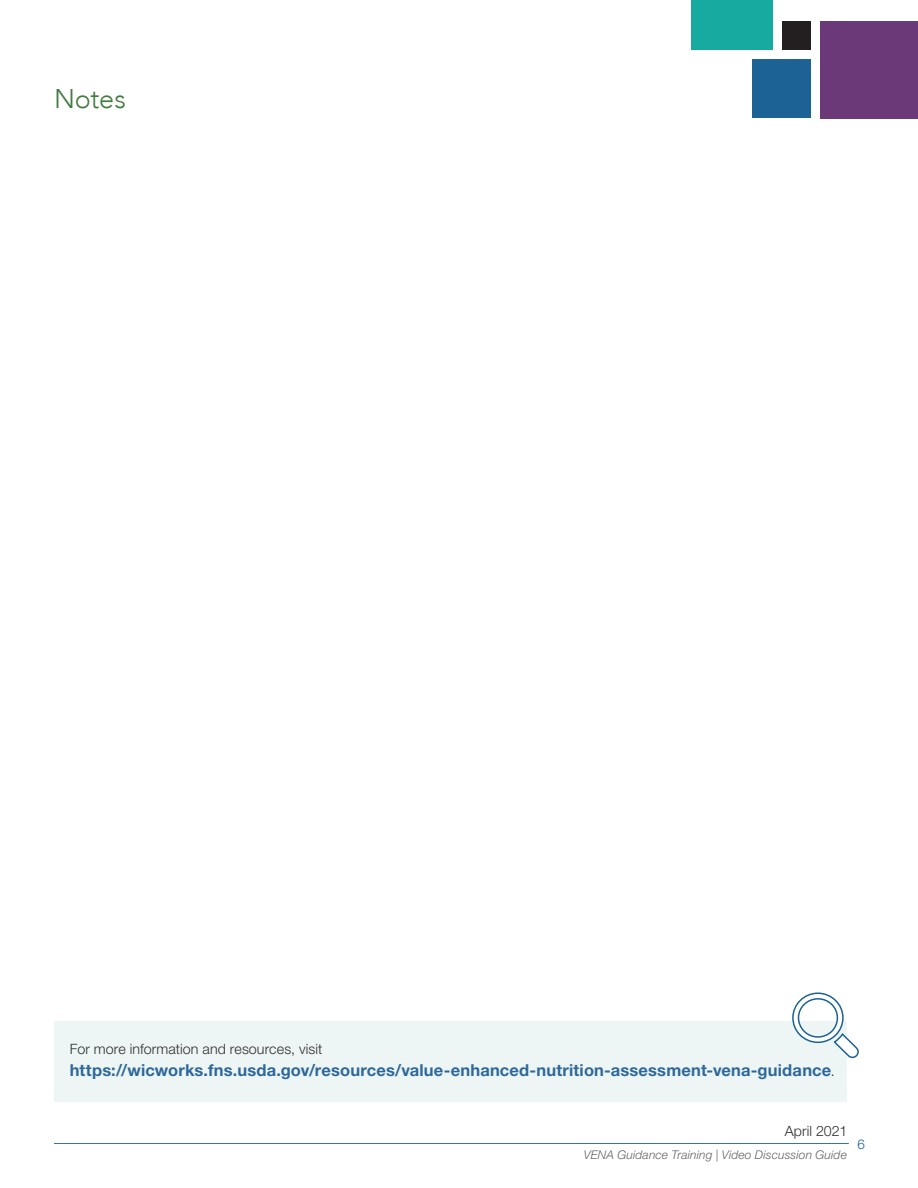
<style>
.page{position:relative;width:918px;height:1188px;background:#fff}
.page>*{position:absolute;margin:0;border:0;box-sizing:border-box;transform-origin:0 0}
.t1{font:300 27px "Avenir";letter-spacing:-.005em;color:#437a40}
.t2{font:700 16.5px "Helvetica Neue LT Std";letter-spacing:.01em;color:#2e689a}
.t3{font:300 14.25px "Helvetica Neue LT Std";letter-spacing:.01em;color:#312f30}
.t4{font:300 13.5px "Helvetica Neue LT Std";color:#1b6194}
.t5{font:italic 300 12px "Helvetica Neue LT Std";letter-spacing:.015em;color:#636366}
.s1{font-weight:300;font-size:14.25px;color:#312f30}
</style>
<div class="page">
<hr style="left:54px;top:1143px;width:795px;height:1px;background:#1b6194">
<div style="left:54px;top:1021px;width:793px;height:81px;background:#edf6f5"></div>
<svg style="left:792px;top:992px;width:67px;height:67px"></svg>
<div style="left:752px;top:59px;width:59px;height:59px;background:#1c6295"></div>
<div style="left:783px;top:21px;width:28px;height:29px;background:#231f20"></div>
<div style="left:820px;top:21px;width:98px;height:98px;background:#6c3978"></div>
<div style="left:692px;top:0;width:81px;height:50px;background:#17aaa1"></div>
<h2 class="t1" style="left:54px;top:82px;width:73px">Notes</h2>
<p class="t3" style="left:70px;top:1040px;width:254px">For more information and resources, visit</p>
<p class="t2" style="left:70px;top:1060px;width:767px">https://wicworks.fns.usda.gov/resources/value-enhanced-nutrition-assessment-vena-guidance<span class="s1">.</span></p>
<p class="t3" style="left:785px;top:1122px;width:64px">April 2021</p>
<p class="t5" style="left:584px;top:1147px;width:265px">VENA Guidance Training | Video Discussion Guide</p>
<p class="t4" style="left:858px;top:1136px;width:9px">6</p>
</div>
